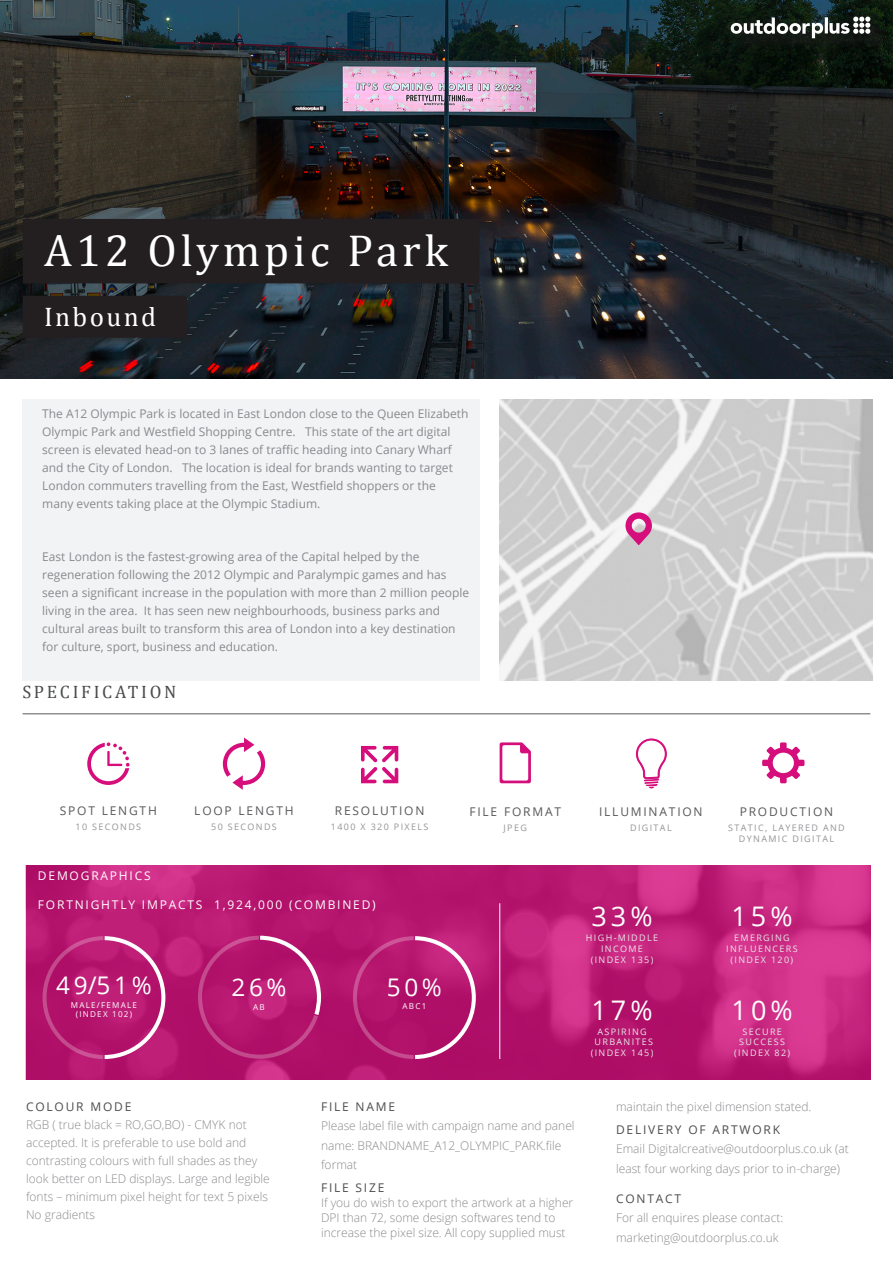
<style>
.page{position:relative;width:893px;height:1263px;background:#fff}
.page>*{position:absolute;margin:0;border:0;box-sizing:border-box;transform-origin:0 0}
.t1{font:45px "Cambria";letter-spacing:.09em;color:#fff}
.t2{font:27px "Open Sans";letter-spacing:.15em;color:#fff}
.t3{font:27px "Cambria";letter-spacing:.09em;color:#fff}
.t4{font:24.3px "Open Sans";letter-spacing:.15em;color:#fff}
.t5{font:18px "Cambria";letter-spacing:.15em;color:#4b4c4d}
.t6{font:12px/18px "Open Sans";color:#8a8a8e}
.t7{font:300 12px/18px "Open Sans";color:#8a8a8e}
.t8{font:12px "Open Sans";letter-spacing:.15em;color:#57585a}
.t9{font:12px "Open Sans";letter-spacing:.15em;color:#4b4c4d}
.t10{font:12px "Open Sans";letter-spacing:.15em;color:#fff}
.t11{font:9px/10.8px "Open Sans";letter-spacing:.15em;color:#e6e7e9;text-align:center}
.t12{font:9px/10.8px "Open Sans";letter-spacing:.15em;color:#959599;text-align:center}
.t13{font:8.1px/9.8px "Open Sans";letter-spacing:.15em;color:#fff;text-align:center}
</style>
<div class="page">
<img style="left:0;top:0;width:893px;height:378px">
<hr style="left:23px;top:713px;width:847px;height:1px;background:#57585a">
<div style="left:23px;top:219px;width:456px;height:64px;background:#231f20"></div>
<div style="left:23px;top:296px;width:164px;height:42px;background:#231f20"></div>
<div style="left:733px;top:19px;width:155px;height:38px;background:#231f20;opacity:.75"></div>
<div style="left:721px;top:7px;width:159px;height:40px;background:#231f20;opacity:.75"></div>
<hr style="left:825px;top:17px;width:3px;height:16px;background:#fff">
<svg style="left:731px;top:18px;width:92px;height:20px"></svg>
<svg style="left:829px;top:17px;width:41px;height:17px"></svg>
<img style="left:500px;top:399px;width:373px;height:281px">
<div style="left:22px;top:399px;width:457px;height:281px;background:#f2f3f4"></div>
<svg style="left:625px;top:512px;width:27px;height:33px"></svg>
<svg style="left:87px;top:742px;width:43px;height:43px"></svg>
<svg style="left:223px;top:737px;width:42px;height:53px"></svg>
<svg style="left:361px;top:746px;width:37px;height:37px"></svg>
<svg style="left:500px;top:742px;width:31px;height:41px"></svg>
<svg style="left:762px;top:742px;width:42px;height:41px"></svg>
<svg style="left:636px;top:738px;width:31px;height:50px"></svg>
<img style="left:26px;top:865px;width:845px;height:214px">
<svg style="left:43px;top:936px;width:122px;height:123px;background:#ba2477"></svg>
<svg style="left:353px;top:936px;width:123px;height:123px;background:#b82275"></svg>
<hr style="left:499px;top:903px;width:1px;height:156px;background:#fff">
<svg style="left:198px;top:936px;width:123px;height:123px;background:#b81f73"></svg>
<p class="t1" style="left:44px;top:223px;width:405px">A12 Olympic Park</p>
<p class="t3" style="left:44px;top:300px;width:114px">Inbound</p>
<p class="t6" style="left:42px;top:404px;width:428px">The A12 Olympic Park is located in East London close to the Queen Elizabeth Olympic Park and Westfield Shopping Centre. This state of the art digital screen is elevated head-on to 3 lanes of traffic heading into Canary Wharf and the City of London. The location is ideal for brands wanting to target London commuters travelling from the East, Westfield shoppers or the many events taking place at the Olympic Stadium.</p>
<p class="t6" style="left:42px;top:547px;width:428px">East London is the fastest-growing area of the Capital helped by the regeneration following the 2012 Olympic and Paralympic games and has seen a significant increase in the population with more than 2 million people living in the area. It has seen new neighbourhoods, business parks and cultural areas built to transform this area of London into a key destination for culture, sport, business and education.</p>
<p class="t5" style="left:22px;top:681px;width:156px">SPECIFICATION</p>
<p class="t8" style="left:60px;top:802px;width:99px">SPOT LENGTH</p>
<p class="t12" style="left:76px;top:821px;width:67px">10 SECONDS</p>
<p class="t8" style="left:194px;top:802px;width:101px">LOOP LENGTH</p>
<p class="t12" style="left:211px;top:821px;width:67px">50 SECONDS</p>
<p class="t8" style="left:335px;top:802px;width:91px">RESOLUTION</p>
<p class="t12" style="left:331px;top:821px;width:99px">1400 X 320 PIXELS</p>
<p class="t10" style="left:38px;top:868px;width:114px">DEMOGRAPHICS</p>
<p class="t10" style="left:38px;top:896px;width:339px">FORTNIGHTLY IMPACTS 1,924,000 (COMBINED)</p>
<p class="t4" style="left:56px;top:968px;width:97px">49/51%</p>
<p class="t13" style="left:71px;top:999px;width:68px">MALE/FEMALE (INDEX 102)</p>
<p class="t4" style="left:232px;top:970px;width:57px">26%</p>
<p class="t13" style="left:253px;top:1001px;width:13px">AB</p>
<p class="t4" style="left:387px;top:970px;width:57px">50%</p>
<p class="t13" style="left:403px;top:1001px;width:25px">ABC1</p>
<p class="t8" style="left:469px;top:803px;width:93px">FILE FORMAT</p>
<p class="t12" style="left:504px;top:822px;width:25px">JPEG</p>
<p class="t8" style="left:599px;top:803px;width:105px">ILLUMINATION</p>
<p class="t12" style="left:630px;top:822px;width:43px">DIGITAL</p>
<p class="t8" style="left:740px;top:803px;width:95px">PRODUCTION</p>
<p class="t12" style="left:728px;top:822px;width:118px">STATIC, LAYERED AND<br>DYNAMIC DIGITAL</p>
<p class="t2" style="left:591px;top:898px;width:63px">33%</p>
<p class="t11" style="left:586px;top:932px;width:74px">HIGH-MIDDLE<br>INCOME</p>
<p class="t11" style="left:591px;top:954px;width:64px">(INDEX 135)</p>
<p class="t2" style="left:591px;top:991px;width:63px">17%</p>
<p class="t11" style="left:595px;top:1026px;width:60px">ASPIRING<br>URBANITES</p>
<p class="t11" style="left:591px;top:1047px;width:64px">(INDEX 145)</p>
<p class="t2" style="left:731px;top:898px;width:63px">15%</p>
<p class="t11" style="left:726px;top:932px;width:73px">EMERGING<br>INFLUENCERS</p>
<p class="t11" style="left:731px;top:954px;width:64px">(INDEX 120)</p>
<p class="t2" style="left:731px;top:991px;width:63px">10%</p>
<p class="t11" style="left:739px;top:1026px;width:47px">SECURE<br>SUCCESS</p>
<p class="t11" style="left:734px;top:1047px;width:58px">(INDEX 82)</p>
<p class="t9" style="left:26px;top:1098px;width:107px">COLOUR MODE</p>
<p class="t7" style="left:26px;top:1115px;width:245px">RGB ( true black = RO,GO,BO) - CMYK not accepted. It is preferable to use bold and contrasting colours with full shades as they look better on LED displays. Large and legible fonts – minimum pixel height for text 5 pixels No gradients</p>
<p class="t9" style="left:321px;top:1098px;width:76px">FILE NAME</p>
<p class="t7" style="left:321px;top:1116px;width:255px;line-height:19.5px">Please label file with campaign name and panel name: BRANDNAME_A12_OLYMPIC_PARK.file format</p>
<p class="t9" style="left:321px;top:1179px;width:65px">FILE SIZE</p>
<p class="t7" style="left:321px;top:1195px;width:254px;line-height:15px">If you do wish to export the artwork at a higher<br>DPI than 72, some design softwares tend to increase the pixel size. All copy supplied must</p>
<p class="t7" style="left:616px;top:1097px;width:197px">maintain the pixel dimension stated.</p>
<p class="t9" style="left:616px;top:1121px;width:166px">DELIVERY OF ARTWORK</p>
<p class="t7" style="left:616px;top:1138px;width:234px;line-height:19.5px">Email Digitalcreative@outdoorplus.co.uk (at least four working days prior to in-charge)</p>
<p class="t9" style="left:616px;top:1190px;width:67px">CONTACT</p>
<p class="t7" style="left:616px;top:1208px;width:169px;line-height:19.5px">For all enquires please contact: marketing@outdoorplus.co.uk</p>
</div>
